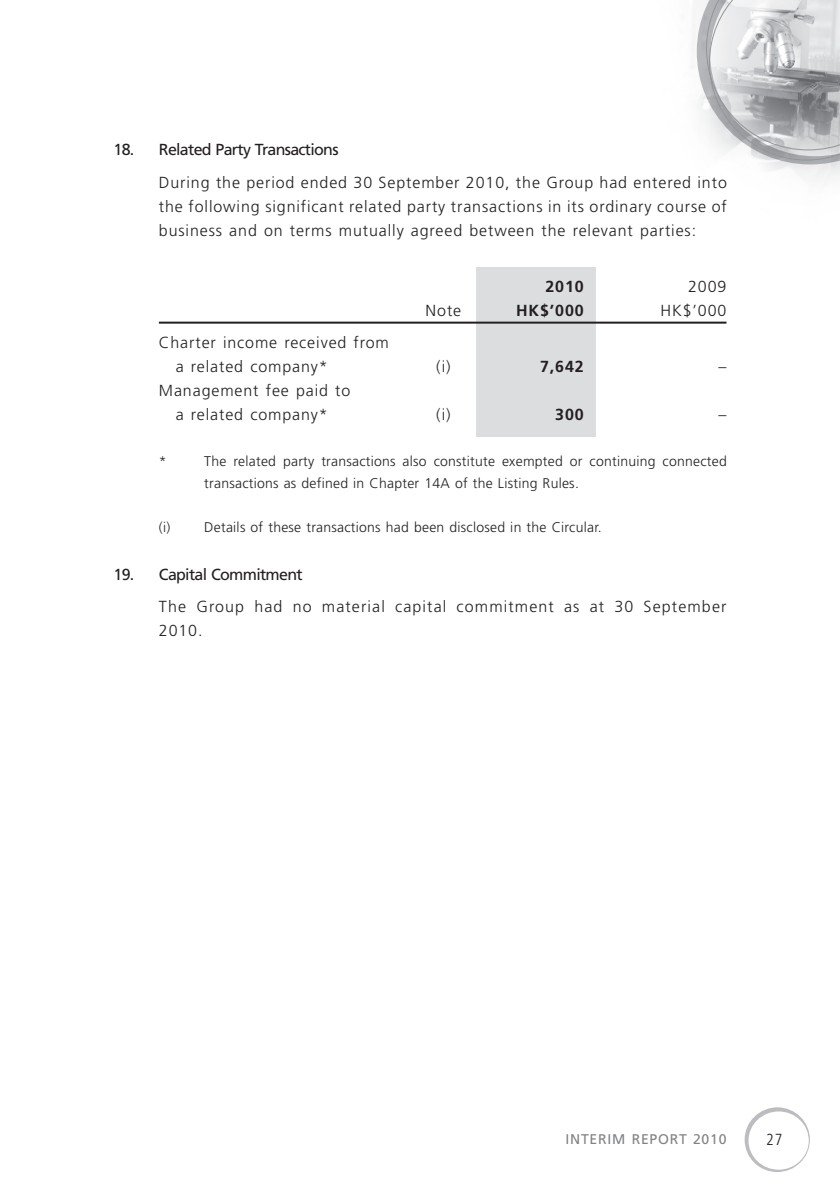
<style>
.page{position:relative;width:840px;height:1191px;background:#fff}
.page>*{position:absolute;margin:0;border:0;box-sizing:border-box;transform-origin:0 0}
.t1{font:300 16px/24px "Frutiger LT Std";letter-spacing:.055em;color:#231f20}
.t2{font:16px "Frutiger LT Std";letter-spacing:-.045em;color:#231f20}
.t3{font:700 16px "Frutiger LT Std";letter-spacing:.055em;color:#231f20}
.t4{font:300 condensed 16px "Frutiger LT Std";color:#231f20}
.t5{font:300 14px/22px "Frutiger LT Std";letter-spacing:.015em;color:#231f20}
.t6{font:14px "Frutiger LT Std";letter-spacing:.055em;color:#808285}
</style>
<div class="page">
<svg style="left:744px;top:1107px;width:65px;height:65px"></svg>
<svg style="left:696px;top:0;width:143px;height:165px"></svg>
<div style="left:476px;top:268px;width:119px;height:169px;background:#dcdddf"></div>
<hr style="left:159px;top:322px;width:567px;height:2px;background:#231f20">
<p class="t2" style="left:113px;top:140px;width:226px">18. Related Party Transactions</p>
<p class="t1" style="left:159px;top:170px;width:569px;text-align:justify">During the period ended 30 September 2010, the Group had entered into the following significant related party transactions in its ordinary course of business and on terms mutually agreed between the relevant parties:</p>
<p class="t3" style="left:545px;top:277px;width:40px">2010</p>
<p class="t1" style="left:687px;top:274px;width:40px">2009</p>
<p class="t1" style="left:176px;top:330px;width:214px;text-indent:-17px">Charter income received from a related company*</p>
<p class="t1" style="left:159px;top:378px;width:193px;text-align:center">Management fee paid to a related company*</p>
<p class="t1" style="left:425px;top:298px;width:37px">Note</p>
<p class="t3" style="left:515px;top:301px;width:69px">HK$’000</p>
<p class="t1" style="left:660px;top:298px;width:67px">HK$’000</p>
<p class="t1" style="left:436px;top:354px;width:16px">(i)</p>
<p class="t3" style="left:539px;top:357px;width:45px">7,642</p>
<p class="t1" style="left:718px;top:354px;width:9px">–</p>
<p class="t1" style="left:436px;top:402px;width:16px">(i)</p>
<p class="t3" style="left:555px;top:405px;width:30px">300</p>
<p class="t1" style="left:718px;top:402px;width:9px">–</p>
<p class="t5" style="left:159px;top:450px;width:9px">*</p>
<p class="t5" style="left:204px;top:450px;width:523px">The related party transactions also constitute exempted or continuing connected transactions as defined in Chapter 14A of the Listing Rules.</p>
<p class="t5" style="left:159px;top:516px;width:13px">(i)</p>
<p class="t5" style="left:204px;top:516px;width:399px">Details of these transactions had been disclosed in the Circular.</p>
<p class="t2" style="left:113px;top:565px;width:190px">19. Capital Commitment</p>
<p class="t1" style="left:159px;top:595px;width:568px">The Group had no material capital commitment as at 30 September<br>2010.</p>
<p class="t6" style="left:565px;top:1130px;width:162px">INTERIM REPORT 2010</p>
<p class="t4" style="left:765px;top:1130px;width:9px">27</p>
</div>
